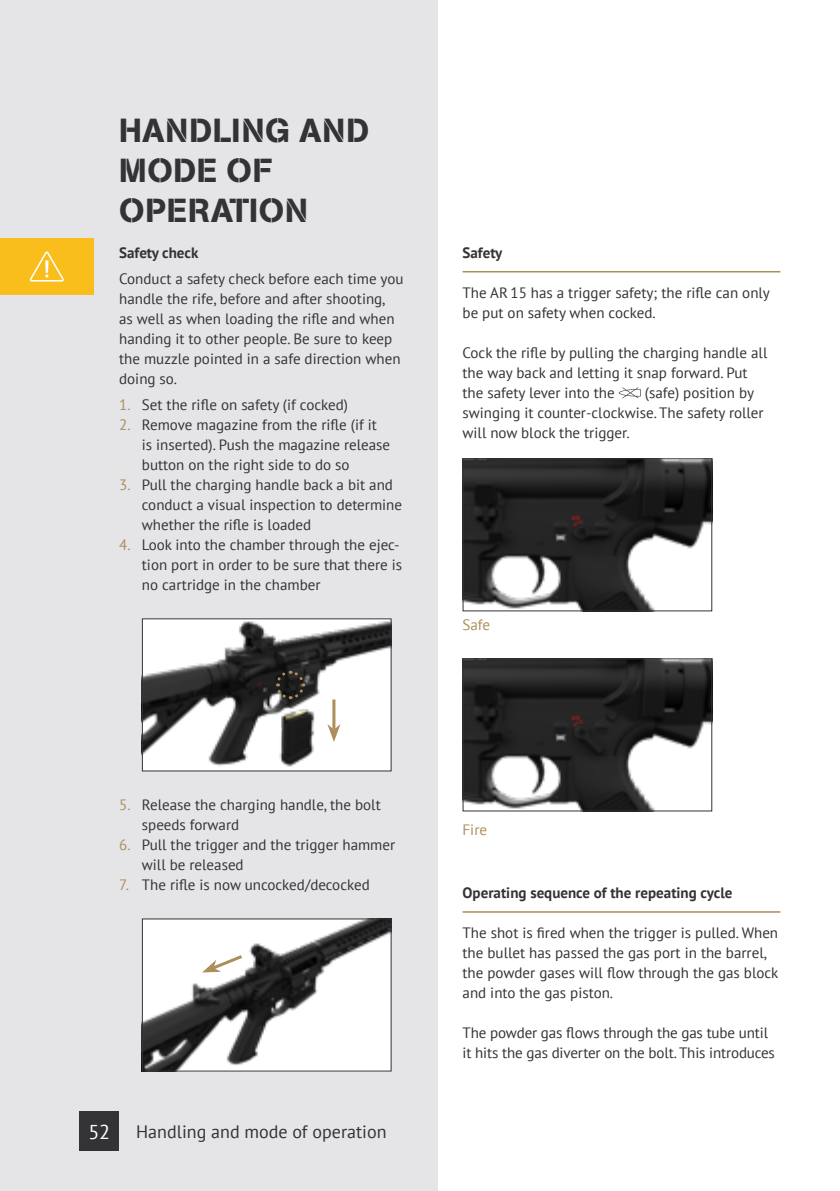
<style>
.page{position:relative;width:840px;height:1191px;background:#fff}
.page>*{position:absolute;margin:0;border:0;box-sizing:border-box;transform-origin:0 0}
.t1{font:33px/39.6px "AG Book Stencil";letter-spacing:.02em;color:#333337}
.t2{font:20px "PT Sans";color:#fff}
.t3{font:18px "PT Sans";color:#333337}
.t4{font:15px/20px "PT Sans";color:#333337}
.t5{font:700 15px "PT Sans";color:#333337}
.t6{font:15px "PT Sans";color:#ac8e5b}
.s1{color:#ac8e5b}
</style>
<div class="page">
<div style="left:0;top:0;width:437px;height:1191px;background:#e5e4e6"></div>
<hr style="left:462px;top:911px;width:318px;height:1px;background:#ac8e5b">
<hr style="left:462px;top:271px;width:318px;height:1px;background:#ac8e5b">
<svg style="left:618px;top:387px;width:22px;height:11px"></svg>
<img style="left:144px;top:920px;width:245px;height:149px">
<div style="left:142px;top:918px;width:249px;height:153px;border:1px solid #333337"></div>
<svg style="left:202px;top:952px;width:43px;height:20px"></svg>
<img style="left:144px;top:620px;width:245px;height:149px">
<div style="left:142px;top:618px;width:249px;height:153px;border:1px solid #333337"></div>
<hr style="left:332px;top:699px;width:3px;height:30px;background:#ac8e5b">
<svg style="left:327px;top:724px;width:13px;height:18px"></svg>
<svg style="left:274px;top:669px;width:32px;height:32px"></svg>
<img style="left:464px;top:660px;width:245px;height:149px">
<div style="left:462px;top:658px;width:249px;height:153px;border:1px solid #333337"></div>
<img style="left:464px;top:460px;width:245px;height:149px">
<div style="left:462px;top:458px;width:249px;height:153px;border:1px solid #333337"></div>
<div style="left:0;top:238px;width:94px;height:57px;background:#f9be1b"></div>
<svg style="left:29px;top:251px;width:35px;height:30px"></svg>
<div style="left:79px;top:1111px;width:40px;height:39px;background:#333337"></div>
<h1 class="t1" style="left:119px;top:111px;width:251px">HANDLING AND<br>MODE OF<br>OPERATION</h1>
<p class="t5" style="left:119px;top:243px;width:81px">Safety check</p>
<p class="t4" style="left:119px;top:268px;width:285px">Conduct a safety check before each time you handle the rife, before and after shooting,<br>as well as when loading the rifle and when handing it to other people. Be sure to keep the muzzle pointed in a safe direction when doing so.</p>
<p class="t4" style="left:119px;top:394px;width:230px"><span class="s1">1.</span> Set the rifle on safety (if cocked)</p>
<p class="t4" style="left:142px;top:414px;width:250px;text-indent:-23px"><span class="s1">2.</span> Remove magazine from the rifle (if it is inserted). Push the magazine release button on the right side to do so</p>
<p class="t4" style="left:142px;top:474px;width:261px;text-indent:-23px"><span class="s1">3.</span> Pull the charging handle back a bit and conduct a visual inspection to determine whether the rifle is loaded</p>
<p class="t4" style="left:142px;top:534px;width:261px;text-indent:-23px"><span class="s1">4.</span> Look into the chamber through the ejec&shy;tion port in order to be sure that there is no cartridge in the chamber</p>
<p class="t5" style="left:462px;top:243px;width:41px">Safety</p>
<p class="t4" style="left:462px;top:283px;width:309px">The AR 15 has a trigger safety; the rifle can only be put on safety when cocked.</p>
<p class="t4" style="left:462px;top:343px;width:306px">Cock the rifle by pulling the charging handle all the way back and letting it snap forward. Put the safety lever into the</p>
<p class="t4" style="left:462px;top:383px;width:302px;text-indent:182px">(safe) position by swinging it counter-clockwise. The safety roller will now block the trigger.</p>
<p class="t6" style="left:462px;top:614px;width:29px">Safe</p>
<p class="t4" style="left:142px;top:794px;width:240px;text-indent:-23px"><span class="s1">5.</span> Release the charging handle, the bolt speeds forward</p>
<p class="t4" style="left:142px;top:834px;width:255px;text-indent:-23px"><span class="s1">6.</span> Pull the trigger and the trigger hammer will be released</p>
<p class="t4" style="left:119px;top:874px;width:252px"><span class="s1">7.</span> The rifle is now uncocked/decocked</p>
<h2 class="t2" style="left:88px;top:1118px;width:23px">52</h2>
<p class="t3" style="left:136px;top:1119px;width:252px">Handling and mode of operation</p>
<p class="t6" style="left:462px;top:820px;width:26px">Fire</p>
<p class="t5" style="left:462px;top:883px;width:271px">Operating sequence of the repeating cycle</p>
<p class="t4" style="left:462px;top:923px;width:317px">The shot is fired when the trigger is pulled. When the bullet has passed the gas port in the barrel, the powder gases will flow through the gas block and into the gas piston.</p>
<p class="t4" style="left:462px;top:1022px;width:314px">The powder gas flows through the gas tube until it hits the gas diverter on the bolt. This introduces</p>
</div>
